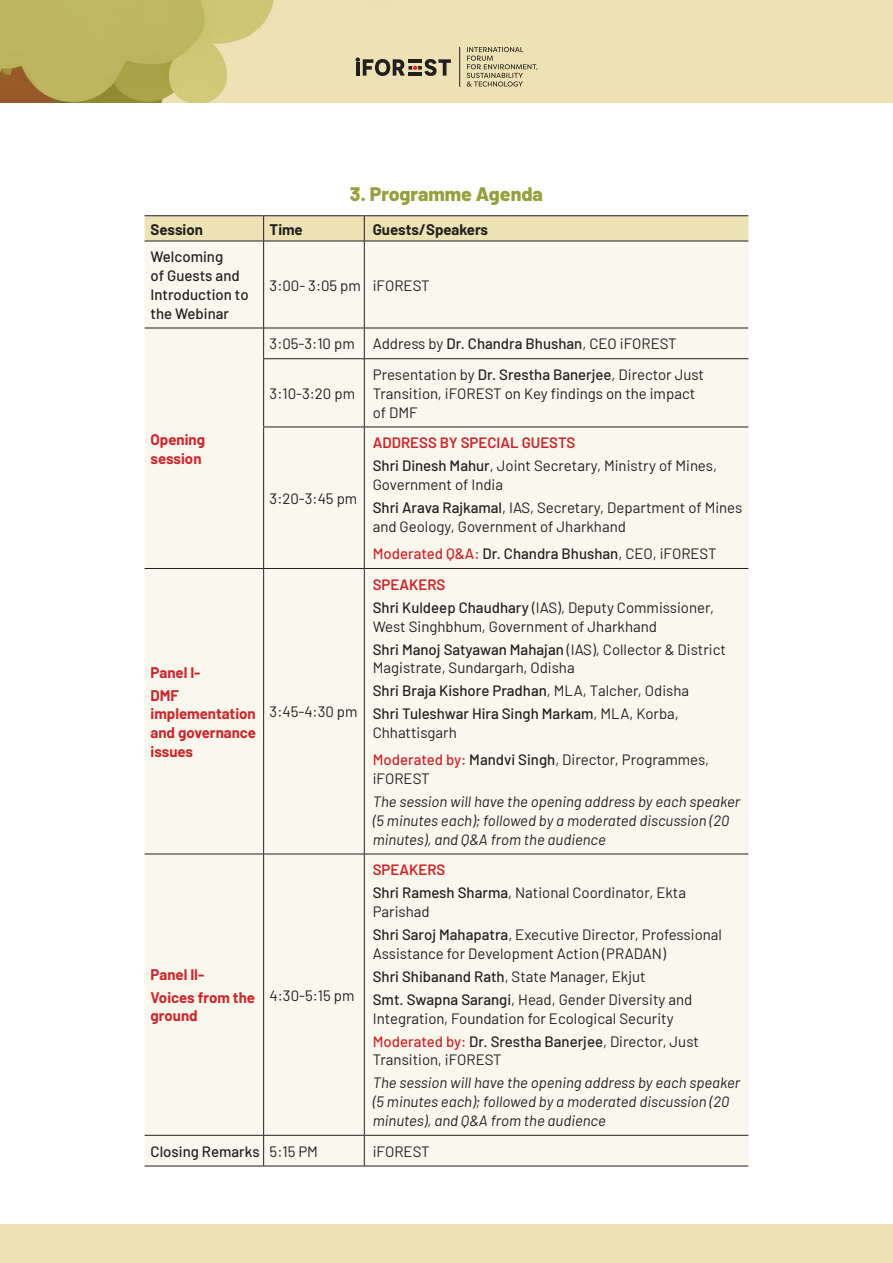
<style>
.page{position:relative;width:893px;height:1263px;background:#fff}
.page>*{position:absolute;margin:0;border:0;box-sizing:border-box;transform-origin:0 0}
.t1{font:800 19.5px "Barlow";color:#969f3b}
.t2{font:15px/23px "Barlow";color:#231f20}
.t3{font:italic 15px/18.8px "Barlow";color:#231f20}
.t4{font:700 15px/18.8px "Barlow";color:#d1232a}
.t5{font:500 15px/18.8px "Barlow";color:#231f20}
.t6{font:700 15px "Barlow";color:#231f20}
.s1{font-weight:500}
.s2{font-weight:600;color:#d1232a}
.s3{font-weight:500;color:#d1232a}
.s4{font-weight:400}
</style>
<div class="page">
<img style="left:0;top:0;width:893px;height:102px">
<svg style="left:356px;top:58px;width:95px;height:18px;background:#8c836b"></svg>
<svg style="left:467px;top:47px;width:70px;height:40px;background:#cbc19b"></svg>
<hr style="left:459px;top:47px;width:1px;height:40px;background:#231f20">
<div style="left:145px;top:242px;width:603px;height:924px;background:#faf8ee"></div>
<hr style="left:145px;top:215px;width:119px;height:1px;background:#231f20">
<hr style="left:264px;top:215px;width:100px;height:1px;background:#231f20">
<hr style="left:364px;top:215px;width:384px;height:1px;background:#231f20">
<svg style="left:145px;top:216px;width:603px;height:25px;background:#e6dbaf"></svg>
<hr style="left:145px;top:241px;width:119px;height:1px;background:#231f20">
<hr style="left:264px;top:241px;width:100px;height:1px;background:#231f20">
<hr style="left:263px;top:241px;width:1px;height:87px;background:#231f20">
<hr style="left:364px;top:241px;width:384px;height:1px;background:#231f20">
<hr style="left:364px;top:241px;width:1px;height:87px;background:#231f20">
<hr style="left:145px;top:328px;width:119px;height:1px;background:#231f20">
<hr style="left:264px;top:328px;width:100px;height:1px;background:#231f20">
<hr style="left:263px;top:328px;width:1px;height:30px;background:#231f20">
<hr style="left:364px;top:328px;width:384px;height:1px;background:#231f20">
<hr style="left:364px;top:328px;width:1px;height:30px;background:#231f20">
<hr style="left:263px;top:358px;width:101px;height:1px;background:#231f20">
<hr style="left:263px;top:359px;width:1px;height:68px;background:#231f20">
<hr style="left:364px;top:358px;width:384px;height:1px;background:#231f20">
<hr style="left:364px;top:359px;width:1px;height:68px;background:#231f20">
<hr style="left:263px;top:427px;width:101px;height:1px;background:#231f20">
<hr style="left:263px;top:427px;width:1px;height:141px;background:#231f20">
<hr style="left:364px;top:427px;width:384px;height:1px;background:#231f20">
<hr style="left:364px;top:427px;width:1px;height:141px;background:#231f20">
<hr style="left:145px;top:568px;width:119px;height:1px;background:#231f20">
<hr style="left:264px;top:568px;width:100px;height:1px;background:#231f20">
<hr style="left:263px;top:569px;width:1px;height:285px;background:#231f20">
<hr style="left:364px;top:568px;width:384px;height:1px;background:#231f20">
<hr style="left:364px;top:569px;width:1px;height:285px;background:#231f20">
<hr style="left:145px;top:854px;width:119px;height:1px;background:#231f20">
<hr style="left:264px;top:854px;width:100px;height:1px;background:#231f20">
<hr style="left:263px;top:854px;width:1px;height:281px;background:#231f20">
<hr style="left:364px;top:854px;width:384px;height:1px;background:#231f20">
<hr style="left:364px;top:854px;width:1px;height:281px;background:#231f20">
<hr style="left:145px;top:1135px;width:119px;height:1px;background:#231f20">
<hr style="left:264px;top:1135px;width:100px;height:1px;background:#231f20">
<hr style="left:263px;top:1135px;width:1px;height:31px;background:#231f20">
<hr style="left:364px;top:1135px;width:384px;height:1px;background:#231f20">
<hr style="left:364px;top:1135px;width:1px;height:31px;background:#231f20">
<hr style="left:145px;top:1166px;width:119px;height:1px;background:#231f20">
<hr style="left:264px;top:1166px;width:100px;height:1px;background:#231f20">
<hr style="left:364px;top:1166px;width:384px;height:1px;background:#231f20">
<div style="left:0;top:1225px;width:893px;height:38px;background:#ede2b4"></div>
<h1 class="t1" style="left:350px;top:179px;width:194px">3. Programme Agenda</h1>
<p class="t6" style="left:151px;top:218px;width:54px">Session</p>
<p class="t6" style="left:270px;top:218px;width:35px">Time</p>
<p class="t6" style="left:373px;top:218px;width:117px">Guests/Speakers</p>
<p class="t5" style="left:151px;top:246px;width:100px">Welcoming<br>of Guests and<br>Introduction to the Webinar</p>
<p class="t2" style="left:270px;top:272px;width:161px">3:00- 3:05 pm iFOREST</p>
<p class="t4" style="left:151px;top:429px;width:56px">Opening session</p>
<p class="t2" style="left:270px;top:331px;width:409px">3:05-3:10 pm Address by <span class="s1">Dr. Chandra Bhushan</span>, CEO iFOREST</p>
<p class="t2" style="left:270px;top:381px;width:87px">3:10-3:20 pm</p>
<p class="t2" style="left:373px;top:364px;width:333px;line-height:18.8px">Presentation by <span class="s1">Dr. Srestha Banerjee</span>, Director Just<br>Transition, iFOREST on Key findings on the impact of DMF</p>
<p class="t2" style="left:270px;top:486px;width:89px">3:20-3:45 pm</p>
<p class="t2" style="left:373px;top:430px;width:346px"><span class="s2">ADDRESS BY SPECIAL GUESTS<br></span><span class="s1">Shri Dinesh Mahur</span>, Joint Secretary, Ministry of Mines,</p>
<p class="t2" style="left:373px;top:472px;width:371px">Government of India<br><span class="s1">Shri Arava Rajkamal</span>, IAS, Secretary, Department of Mines</p>
<p class="t2" style="left:373px;top:512px;width:345px;line-height:27.3px">and Geology, Government of Jharkhand<br><span class="s3">Moderated Q&amp;A:</span> <span class="s1">Dr. Chandra Bhushan</span>, CEO, iFOREST</p>
<p class="t4" style="left:151px;top:659px;width:51px;line-height:23px">Panel I-<br>DMF</p>
<p class="t4" style="left:151px;top:703px;width:107px;text-align:justify">implementation and governance issues</p>
<p class="t2" style="left:270px;top:699px;width:89px">3:45-4:30 pm</p>
<p class="t4" style="left:151px;top:962px;width:106px;line-height:23px">Panel II-<br>Voices from the</p>
<p class="t4" style="left:151px;top:1005px;width:49px">ground</p>
<p class="t2" style="left:270px;top:982px;width:86px">4:30-5:15 pm</p>
<p class="t2" style="left:373px;top:572px;width:343px"><span class="s2">SPEAKERS<br></span><span class="s1">Shri Kuldeep Chaudhary</span> (IAS), Deputy Commissioner,</p>
<p class="t2" style="left:373px;top:613px;width:355px">West Singhbhum, Government of Jharkhand<br><span class="s1">Shri Manoj Satyawan Mahajan</span> (IAS), Collector &amp; District</p>
<p class="t2" style="left:373px;top:655px;width:318px">Magistrate, Sundargarh, Odisha<br><span class="s1">Shri Braja Kishore Pradhan</span>, MLA, Talcher, Odisha<br><span class="s1">Shri Tuleshwar Hira Singh Markam</span>, MLA, Korba,</p>
<p class="t2" style="left:373px;top:718px;width:338px;line-height:27.3px">Chhattisgarh<br><span class="s3">Moderated by:</span> <span class="s1">Mandvi Singh</span>, Director, Programmes,</p>
<p class="t2" style="left:373px;top:766px;width:58px">iFOREST</p>
<p class="t3" style="left:373px;top:791px;width:369px">The session will have the opening address by each speaker (5 minutes each); followed by a moderated discussion (20 minutes), and Q&amp;A from the audience</p>
<p class="t2" style="left:373px;top:857px;width:315px"><span class="s2">SPEAKERS<br></span><span class="s1">Shri Ramesh Sharma</span>, National Coordinator, Ekta</p>
<p class="t2" style="left:373px;top:899px;width:351px">Parishad<br><span class="s1">Shri Saroj Mahapatra</span>, Executive Director, Professional</p>
<p class="t2" style="left:373px;top:941px;width:321px">Assistance for Development Action (PRADAN)<br><span class="s1">Shri Shibanand Rath</span>, State Manager, Ekjut<br><span class="s1">Smt. Swapna Sarangi</span>, Head, Gender Diversity and</p>
<p class="t2" style="left:373px;top:1005px;width:328px">Integration, Foundation for Ecological Security<br><span class="s3">Moderated by:</span> <span class="s1">Dr. Srestha Banerjee</span>, Director, Just</p>
<p class="t2" style="left:373px;top:1047px;width:130px">Transition, iFOREST</p>
<p class="t3" style="left:373px;top:1072px;width:369px">The session will have the opening address by each speaker (5 minutes each); followed by a moderated discussion (20 minutes), and Q&amp;A from the audience</p>
<p class="t5" style="left:151px;top:1140px;width:169px">Closing Remarks <span class="s4">5:15 PM</span></p>
<p class="t2" style="left:373px;top:1138px;width:58px">iFOREST</p>
</div>
